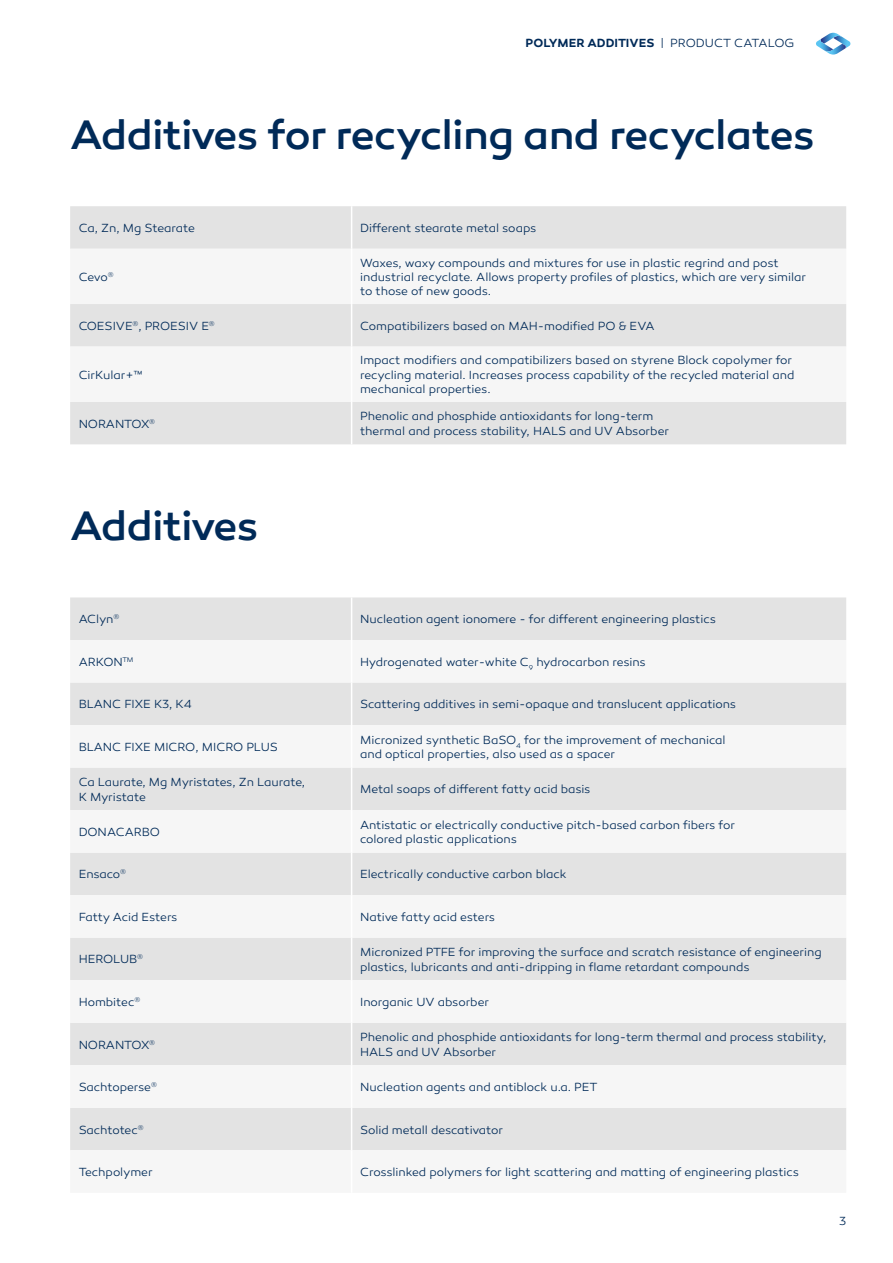
<style>
.page{position:relative;width:893px;height:1263px;background:#fff}
.page>*{position:absolute;margin:0;border:0;box-sizing:border-box;transform-origin:0 0}
.t1{font:500 42px "Canaro";letter-spacing:-.015em;color:#002a58}
.t2{font:300 12px/14.4px "Canaro";letter-spacing:-.005em;color:#002a58}
.t3{font:600 12px "Canaro";color:#002a58}
.s1{font-weight:300}
</style>
<div class="page">
<svg style="left:816px;top:33px;width:35px;height:22px"></svg>
<div style="left:70px;top:597px;width:776px;height:43px;background:#e3e3e3"></div>
<svg style="left:70px;top:682px;width:776px;height:468px;fill:#e3e3e3"></svg>
<hr style="left:351px;top:597px;width:1px;height:43px;background:#fff">
<hr style="left:351px;top:682px;width:1px;height:43px;background:#fff">
<hr style="left:351px;top:725px;width:1px;height:42px;background:#fff">
<hr style="left:351px;top:767px;width:1px;height:43px;background:#fff">
<hr style="left:351px;top:810px;width:1px;height:43px;background:#fff">
<hr style="left:351px;top:853px;width:1px;height:42px;background:#fff">
<hr style="left:351px;top:895px;width:1px;height:43px;background:#fff">
<hr style="left:351px;top:938px;width:1px;height:42px;background:#fff">
<hr style="left:351px;top:980px;width:1px;height:43px;background:#fff">
<hr style="left:351px;top:1023px;width:1px;height:42px;background:#fff">
<hr style="left:351px;top:1065px;width:1px;height:43px;background:#fff">
<hr style="left:351px;top:1108px;width:1px;height:42px;background:#fff">
<div style="left:70px;top:206px;width:776px;height:238px;background:#e3e3e3"></div>
<svg style="left:70px;top:249px;width:776px;height:153px;fill:#f6f6f6"></svg>
<hr style="left:351px;top:206px;width:1px;height:43px;background:#fff">
<hr style="left:351px;top:249px;width:1px;height:55px;background:#fff">
<hr style="left:351px;top:304px;width:1px;height:43px;background:#fff">
<hr style="left:351px;top:347px;width:1px;height:55px;background:#fff">
<hr style="left:351px;top:402px;width:1px;height:42px;background:#fff">
<p class="t3" style="left:526px;top:36px;width:270px">POLYMER ADDITIVES <span class="s1">| PRODUCT CATALOG</span></p>
<h1 class="t1" style="left:70px;top:109px;width:746px">Additives for recycling and recyclates</h1>
<p class="t2" style="left:79px;top:221px;width:118px">Ca, Zn, Mg Stearate</p>
<p class="t2" style="left:360px;top:221px;width:178px">Different stearate metal soaps</p>
<p class="t2" style="left:79px;top:270px;width:36px">Cevo<sup>®</sup></p>
<p class="t2" style="left:360px;top:255px;width:447px">Waxes, waxy compounds and mixtures for use in plastic regrind and post industrial recyclate. Allows property profiles of plastics, which are very similar to those of new goods.</p>
<p class="t2" style="left:79px;top:319px;width:138px">COESIVE<sup>®</sup>, PROESIV E<sup>®</sup></p>
<p class="t2" style="left:360px;top:319px;width:296px">Compatibilizers based on MAH-modified PO &amp; EVA</p>
<p class="t2" style="left:79px;top:368px;width:65px">CirKular+™</p>
<p class="t2" style="left:360px;top:353px;width:436px">Impact modifiers and compatibilizers based on styrene Block copolymer for recycling material. Increases process capability of the recycled material and mechanical properties.</p>
<p class="t2" style="left:79px;top:416px;width:78px">NORANTOX<sup>®</sup></p>
<p class="t2" style="left:360px;top:409px;width:310px">Phenolic and phosphide antioxidants for long-term thermal and process stability, HALS and UV Absorber</p>
<h1 class="t1" style="left:70px;top:500px;width:190px">Additives</h1>
<p class="t2" style="left:79px;top:612px;width:42px">AClyn<sup>®</sup></p>
<p class="t2" style="left:360px;top:612px;width:357px">Nucleation agent ionomere - for different engineering plastics</p>
<p class="t2" style="left:79px;top:655px;width:56px">ARKON<sup>TM</sup></p>
<p class="t2" style="left:360px;top:655px;width:287px">Hydrogenated water-white C<sub>9</sub> hydrocarbon resins</p>
<p class="t2" style="left:79px;top:697px;width:115px">BLANC FIXE K3, K4</p>
<p class="t2" style="left:360px;top:697px;width:377px">Scattering additives in semi-opaque and translucent applications</p>
<p class="t2" style="left:79px;top:740px;width:201px">BLANC FIXE MICRO, MICRO PLUS</p>
<p class="t2" style="left:360px;top:732px;width:367px">Micronized synthetic BaSO<sub>4</sub> for the improvement of mechanical and optical properties, also used as a spacer</p>
<p class="t2" style="left:79px;top:775px;width:228px">Ca Laurate, Mg Myristates, Zn Laurate,<br>K Myristate</p>
<p class="t2" style="left:360px;top:782px;width:232px">Metal soaps of different fatty acid basis</p>
<p class="t2" style="left:79px;top:825px;width:83px">DONACARBO</p>
<p class="t2" style="left:360px;top:817px;width:377px">Antistatic or electrically conductive pitch-based carbon fibers for colored plastic applications</p>
<p class="t2" style="left:79px;top:867px;width:49px">Ensaco<sup>®</sup></p>
<p class="t2" style="left:360px;top:867px;width:208px">Electrically conductive carbon black</p>
<p class="t2" style="left:79px;top:910px;width:100px">Fatty Acid Esters</p>
<p class="t2" style="left:360px;top:910px;width:137px">Native fatty acid esters</p>
<p class="t2" style="left:79px;top:952px;width:66px">HEROLUB<sup>®</sup></p>
<p class="t2" style="left:360px;top:945px;width:463px">Micronized PTFE for improving the surface and scratch resistance of engineering plastics, lubricants and anti-dripping in flame retardant compounds</p>
<p class="t2" style="left:79px;top:995px;width:63px">Hombitec<sup>®</sup></p>
<p class="t2" style="left:360px;top:995px;width:130px">Inorganic UV absorber</p>
<p class="t2" style="left:79px;top:1037px;width:78px">NORANTOX<sup>®</sup></p>
<p class="t2" style="left:360px;top:1030px;width:468px">Phenolic and phosphide antioxidants for long-term thermal and process stability,<br>HALS and UV Absorber</p>
<p class="t2" style="left:79px;top:1080px;width:80px">Sachtoperse<sup>®</sup></p>
<p class="t2" style="left:360px;top:1080px;width:239px">Nucleation agents and antiblock u.a. PET</p>
<p class="t2" style="left:79px;top:1122px;width:67px">Sachtotec<sup>®</sup></p>
<p class="t2" style="left:360px;top:1122px;width:145px">Solid metall descativator</p>
<p class="t2" style="left:79px;top:1165px;width:75px">Techpolymer</p>
<p class="t2" style="left:360px;top:1165px;width:440px">Crosslinked polymers for light scattering and matting of engineering plastics</p>
<p class="t2" style="left:839px;top:1214px;width:9px">3</p>
</div>
